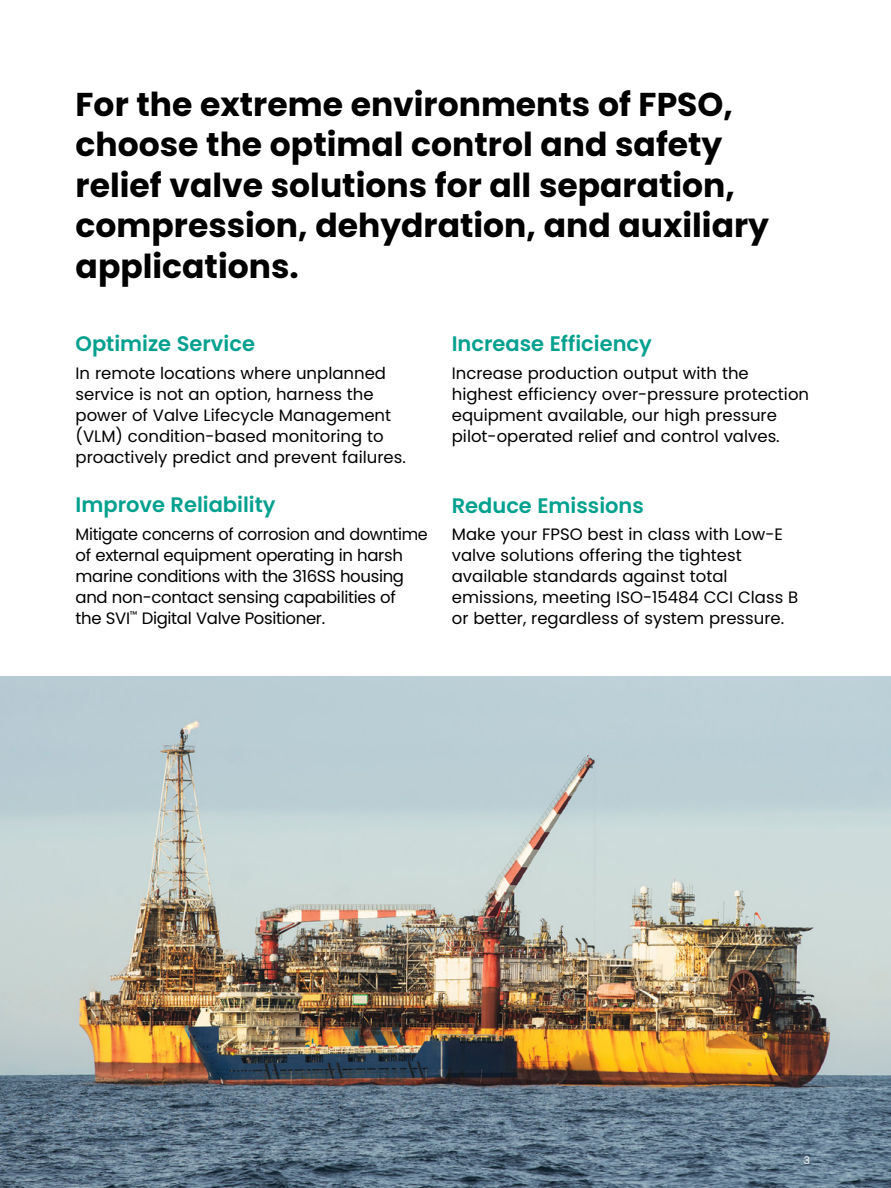
<style>
.page{position:relative;width:891px;height:1188px;background:#fff}
.page>*{position:absolute;margin:0;border:0;box-sizing:border-box;transform-origin:0 0}
.t1{font:700 33px/40.5px "Poppins";color:#000}
.t2{font:600 21px "Poppins";color:#00a08e}
.t3{font:16.5px/21px "Poppins";color:#000}
.t4{font:16.5px/21px "Poppins";letter-spacing:-.02em;color:#000}
.t5{font:10.5px "Poppins";color:#fff}
</style>
<div class="page">
<img style="left:0;top:676px;width:891px;height:512px">
<h1 class="t1" style="left:76px;top:84px;width:695px">For the extreme environments of FPSO, choose the optimal control and safety relief valve solutions for all separation, compression, dehydration, and auxiliary applications.</h1>
<p class="t2" style="left:76px;top:332px;width:181px">Optimize Service</p>
<p class="t3" style="left:76px;top:363px;width:332px">In remote locations where unplanned service is not an option, harness the power of Valve Lifecycle Management (VLM) condition-based monitoring to proactively predict and prevent failures.</p>
<p class="t2" style="left:76px;top:492px;width:201px">Improve Reliability</p>
<p class="t4" style="left:76px;top:524px;width:354px">Mitigate concerns of corrosion and downtime of external equipment operating in harsh marine conditions with the 316SS housing and non-contact sensing capabilities of<br>the SVI<sup>™</sup> Digital Valve Positioner.</p>
<p class="t2" style="left:452px;top:332px;width:202px">Increase Efficiency</p>
<p class="t3" style="left:452px;top:363px;width:359px">Increase production output with the highest efficiency over-pressure protection equipment available, our high pressure pilot-operated relief and control valves.</p>
<p class="t2" style="left:452px;top:493px;width:194px">Reduce Emissions</p>
<p class="t3" style="left:452px;top:524px;width:348px">Make your FPSO best in class with Low-E valve solutions offering the tightest available standards against total emissions, meeting ISO-15484 CCI Class B or better, regardless of system pressure.</p>
<p class="t5" style="left:804px;top:1154px;width:8px">3</p>
</div>
